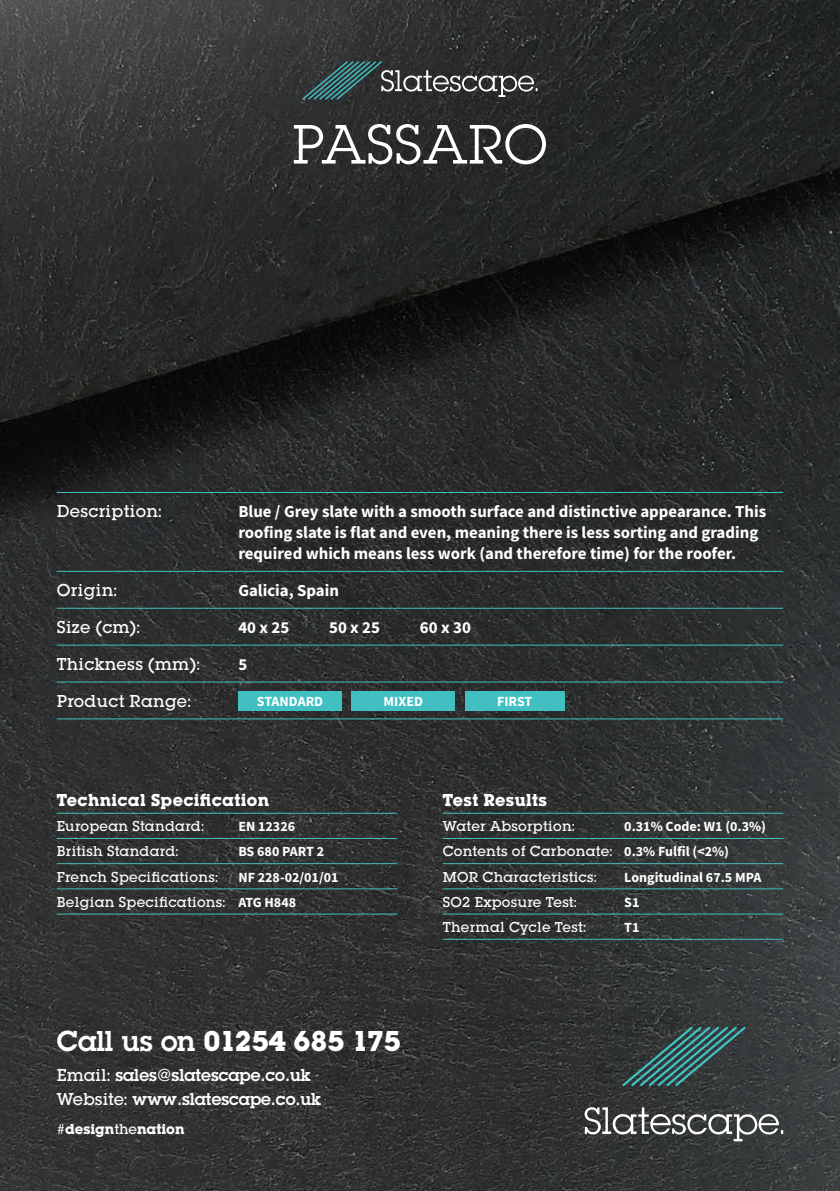
<style>
.page{position:relative;width:840px;height:1191px;background:#fff}
.page>*{position:absolute;margin:0;border:0;box-sizing:border-box;transform-origin:0 0}
.t1{font:54px "Lubalin Graph Std";letter-spacing:.02em;color:#fff}
.t2{font:700 28px "Lubalin Graph Std";color:#fff}
.t3{font:700 16.8px/21px "Source Sans Pro";color:#fff}
.t4{font:600 16.8px "Lubalin Graph Std";color:#fff}
.t5{font:500 16.8px "Lubalin Graph Std";letter-spacing:.02em;color:#fff}
.t6{font:700 16.8px "Lubalin Graph Std";letter-spacing:.02em;color:#fff}
.t7{font:500 14px "Lubalin Graph Std";letter-spacing:.02em;color:#fff}
.t8{font:700 14px "Source Sans Pro";color:#fff}
.t9{font:700 14px "Lubalin Graph Std";color:#fff}
.s1{font-family:"Source Sans Pro";font-weight:700}
.s2{font-weight:600}
.s3{font-weight:500}
</style>
<div class="page">
<img style="left:0;top:0;width:839px;height:1191px">
<hr style="left:57px;top:492px;width:725px;height:1px;background:#42c0c1">
<hr style="left:57px;top:571px;width:725px;height:1px;background:#42c0c1">
<hr style="left:57px;top:608px;width:725px;height:1px;background:#42c0c1">
<hr style="left:57px;top:644px;width:725px;height:1px;background:#42c0c1">
<hr style="left:57px;top:681px;width:725px;height:1px;background:#42c0c1">
<hr style="left:57px;top:718px;width:725px;height:1px;background:#42c0c1">
<div style="left:238px;top:691px;width:103px;height:19px;background:#42c0c1"></div>
<div style="left:351px;top:691px;width:103px;height:19px;background:#42c0c1"></div>
<div style="left:464px;top:691px;width:100px;height:19px;background:#42c0c1"></div>
<hr style="left:57px;top:812px;width:340px;height:1px;background:#42c0c1">
<hr style="left:57px;top:838px;width:340px;height:1px;background:#42c0c1">
<hr style="left:57px;top:863px;width:340px;height:1px;background:#42c0c1">
<hr style="left:57px;top:888px;width:340px;height:1px;background:#42c0c1">
<hr style="left:57px;top:913px;width:340px;height:1px;background:#42c0c1">
<hr style="left:442px;top:812px;width:340px;height:1px;background:#42c0c1">
<hr style="left:442px;top:838px;width:340px;height:1px;background:#42c0c1">
<hr style="left:442px;top:863px;width:340px;height:1px;background:#42c0c1">
<hr style="left:442px;top:888px;width:340px;height:1px;background:#42c0c1">
<hr style="left:442px;top:913px;width:340px;height:1px;background:#42c0c1">
<hr style="left:442px;top:938px;width:340px;height:1px;background:#42c0c1">
<svg style="left:584px;top:1107px;width:198px;height:34px;background:#616363"></svg>
<svg style="left:622px;top:1026px;width:123px;height:60px;background:#375253"></svg>
<svg style="left:302px;top:61px;width:235px;height:39px;background:#424c4c"></svg>
<p class="t1" style="left:292px;top:111px;width:256px">PASSARO</p>
<p class="t5" style="left:57px;top:500px;width:107px">Description:</p>
<p class="t3" style="left:238px;top:500px;width:529px">Blue / Grey slate with a smooth surface and distinctive appearance. This roofing slate is flat and even, meaning there is less sorting and grading required which means less work (and therefore time) for the roofer.</p>
<p class="t5" style="left:57px;top:579px;width:62px">Origin:</p>
<p class="t3" style="left:238px;top:579px;width:102px">Galicia, Spain</p>
<p class="t5" style="left:57px;top:616px;width:85px">Size (cm):</p>
<p class="t3" style="left:238px;top:616px;width:52px">40 x 25</p>
<p class="t3" style="left:329px;top:616px;width:52px">50 x 25</p>
<p class="t3" style="left:420px;top:616px;width:52px">60 x 30</p>
<p class="t5" style="left:57px;top:653px;width:145px">Thickness (mm):</p>
<p class="t3" style="left:238px;top:653px;width:10px">5</p>
<p class="t5" style="left:57px;top:690px;width:136px">Product Range:</p>
<p class="t8" style="left:257px;top:692px;width:68px">STANDARD</p>
<p class="t8" style="left:383px;top:692px;width:41px">MIXED</p>
<p class="t8" style="left:496px;top:692px;width:37px">FIRST</p>
<p class="t6" style="left:57px;top:789px;width:214px">Technical Specification</p>
<p class="t7" style="left:57px;top:817px;width:149px">European Standard:</p>
<p class="t8" style="left:238px;top:817px;width:58px">EN 12326</p>
<p class="t7" style="left:57px;top:842px;width:123px">British Standard:</p>
<p class="t8" style="left:238px;top:842px;width:87px">BS 680 PART 2</p>
<p class="t7" style="left:57px;top:868px;width:163px">French Specifications:</p>
<p class="t8" style="left:238px;top:867px;width:102px">NF 228-02/01/01</p>
<p class="t7" style="left:57px;top:893px;width:241px">Belgian Specifications: <span class="s1">ATG H848</span></p>
<p class="t2" style="left:57px;top:1023px;width:345px"><span class="s2">Call us on</span> 01254 685 175</p>
<p class="t4" style="left:57px;top:1063px;width:255px"><span class="s3">Email:</span> sales@slatescape.co.uk</p>
<p class="t4" style="left:57px;top:1087px;width:266px"><span class="s3">Website:</span> www.slatescape.co.uk</p>
<p class="t9" style="left:57px;top:1120px;width:129px"><span class="s3">#</span>design<span class="s3">the</span>nation</p>
<p class="t6" style="left:442px;top:789px;width:106px">Test Results</p>
<p class="t7" style="left:442px;top:817px;width:134px">Water Absorption:</p>
<p class="t8" style="left:624px;top:817px;width:143px">0.31% Code: W1 (0.3%)</p>
<p class="t7" style="left:442px;top:842px;width:288px">Contents of Carbonate: <span class="s1">0.3% Fulfil (&lt;2%)</span></p>
<p class="t7" style="left:442px;top:868px;width:156px">MOR Characteristics:</p>
<p class="t8" style="left:624px;top:867px;width:139px">Longitudinal 67.5 MPA</p>
<p class="t7" style="left:442px;top:893px;width:136px">SO2 Exposure Test:</p>
<p class="t8" style="left:624px;top:892px;width:17px">S1</p>
<p class="t7" style="left:442px;top:918px;width:145px">Thermal Cycle Test:</p>
<p class="t8" style="left:624px;top:918px;width:17px">T1</p>
</div>
